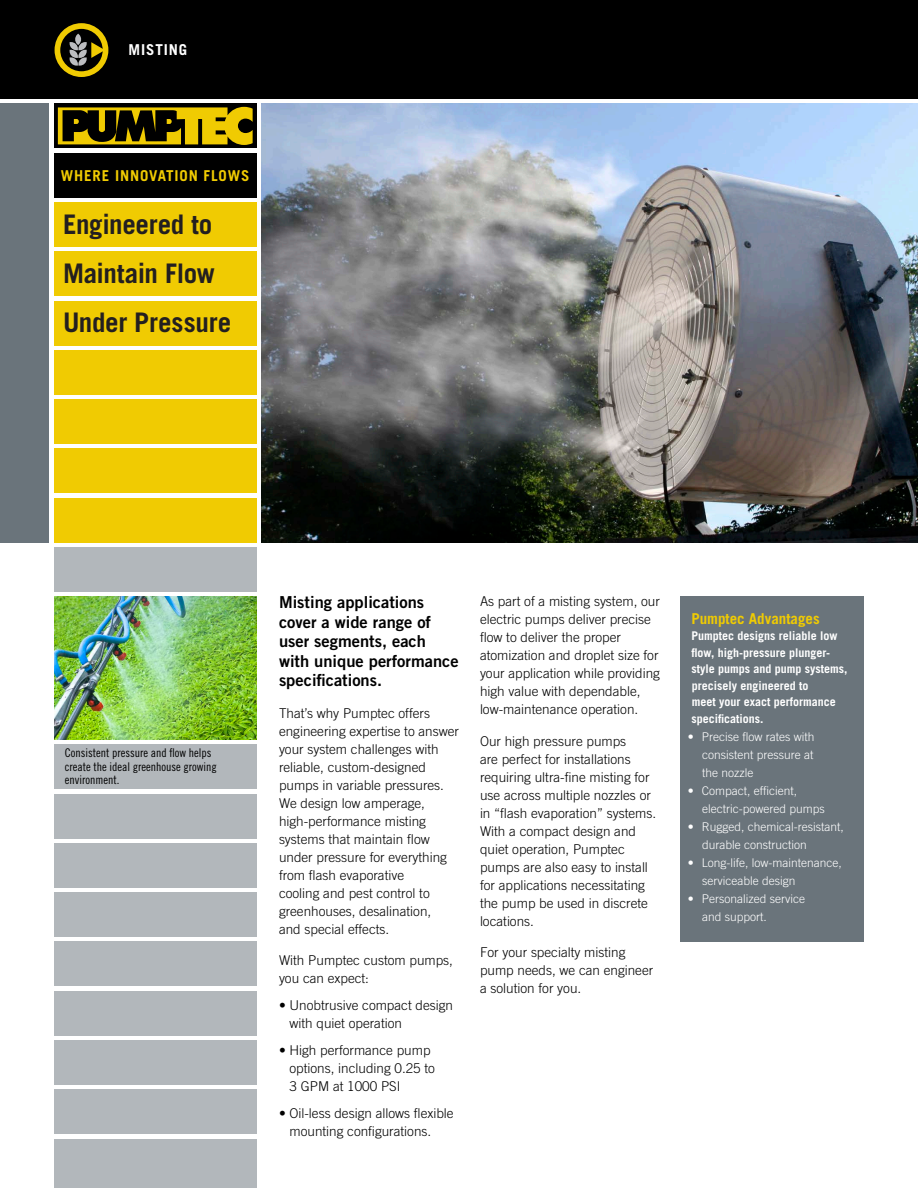
<style>
.page{position:relative;width:918px;height:1188px;background:#fff}
.page>*{position:absolute;margin:0;border:0;box-sizing:border-box;transform-origin:0 0}
.Headline_Stack{font:700 27px/49.3px "Trade Gothic LT Std";letter-spacing:-.01em;color:#231f20}
.Lead_in{font:16.5px/19.5px "Trade Gothic LT Std Bd 2";color:#000}
.t1{font:700 15px "Trade Gothic LT Std";letter-spacing:.055em;color:#f0cb02}
.t2{font:700 15px "Trade Gothic LT Std";letter-spacing:.01em;color:#f0cb02}
.t3{font:700 15px "Trade Gothic LT Std";letter-spacing:.06em;color:#fff}
.Body{font:300 13.5px/18px "Trade Gothic LT Std";color:#000}
.t4{font:300 12px/18px "Trade Gothic LT Std";color:#fff}
.t5{font:700 12px/16.5px "Trade Gothic LT Std";color:#fff}
.Left_Sidebar_Caption{font:12px/13.5px "Trade Gothic LT Std Cn 18";color:#000}
</style>
<div class="page">
<div style="left:0;top:0;width:918px;height:99px;background:#000"></div>
<div style="left:681px;top:596px;width:183px;height:346px;background:#6a747b"></div>
<div style="left:55px;top:23px;width:53px;height:54px;border:6px solid #f0cb02;border-radius:50%"></div>
<div style="left:54px;top:251px;width:202px;height:45px;background:#f0cb02"></div>
<div style="left:54px;top:104px;width:202px;height:44px;background:#000"></div>
<svg style="left:58px;top:107px;width:195px;height:38px"></svg>
<div style="left:54px;top:202px;width:202px;height:45px;background:#f0cb02"></div>
<div style="left:54px;top:350px;width:202px;height:45px;background:#f0cb02"></div>
<div style="left:54px;top:301px;width:202px;height:44px;background:#f0cb02"></div>
<div style="left:54px;top:449px;width:202px;height:44px;background:#f0cb02"></div>
<div style="left:54px;top:399px;width:202px;height:45px;background:#f0cb02"></div>
<div style="left:54px;top:498px;width:202px;height:45px;background:#f0cb02"></div>
<div style="left:54px;top:547px;width:202px;height:45px;background:#b2b7bb"></div>
<div style="left:54px;top:744px;width:202px;height:45px;background:#b2b7bb"></div>
<div style="left:54px;top:843px;width:202px;height:45px;background:#b2b7bb"></div>
<div style="left:54px;top:794px;width:202px;height:44px;background:#b2b7bb"></div>
<div style="left:54px;top:892px;width:202px;height:45px;background:#b2b7bb"></div>
<div style="left:54px;top:942px;width:202px;height:44px;background:#b2b7bb"></div>
<div style="left:54px;top:1040px;width:202px;height:45px;background:#b2b7bb"></div>
<div style="left:54px;top:991px;width:202px;height:45px;background:#b2b7bb"></div>
<div style="left:54px;top:1139px;width:202px;height:49px;background:#b2b7bb"></div>
<div style="left:54px;top:1089px;width:202px;height:45px;background:#b2b7bb"></div>
<div style="left:54px;top:153px;width:202px;height:45px;background:#000"></div>
<div style="left:0;top:104px;width:50px;height:439px;background:#6a747b"></div>
<svg style="left:70px;top:34px;width:35px;height:32px"></svg>
<img style="left:261px;top:104px;width:657px;height:439px">
<img style="left:54px;top:596px;width:202px;height:144px">
<p class="t3" style="left:128px;top:40px;width:60px">MISTING</p>
<p class="t1" style="left:61px;top:166px;width:190px">WHERE INNOVATION FLOWS</p>
<p class="Headline_Stack" style="left:63px;top:199px;width:170px">Engineered to<br>Maintain Flow<br>Under Pressure</p>
<p class="Left_Sidebar_Caption" style="left:65px;top:746px;width:153px">Consistent pressure and flow helps create the ideal greenhouse growing environment.</p>
<p class="Lead_in" style="left:279px;top:592px;width:181px">Misting applications cover a wide range of user segments, each with unique performance specifications.</p>
<p class="Body" style="left:279px;top:704px;width:182px">That’s why Pumptec offers engineering expertise to answer your system challenges with reliable, custom-designed pumps in variable pressures.<br>We design low amperage, high-performance misting systems that maintain flow under pressure for everything from flash evaporative<br>cooling and pest control to greenhouses, desalination,<br>and special effects.</p>
<p class="Body" style="left:279px;top:951px;width:176px">With Pumptec custom pumps, you can expect:</p>
<p class="Body" style="left:290px;top:996px;width:165px;text-indent:-10px">• Unobtrusive compact design with quiet operation</p>
<p class="Body" style="left:290px;top:1041px;width:147px;text-indent:-10px">• High performance pump options, including 0.25 to<br>3 GPM at 1000 PSI</p>
<p class="Body" style="left:290px;top:1104px;width:166px;text-indent:-10px">• Oil-less design allows flexible mounting configurations.</p>
<p class="Body" style="left:480px;top:592px;width:182px">As part of a misting system, our electric pumps deliver precise flow to deliver the proper atomization and droplet size for your application while providing high value with dependable, low-maintenance operation.</p>
<p class="Body" style="left:480px;top:732px;width:178px">Our high pressure pumps<br>are perfect for installations requiring ultra-fine misting for use across multiple nozzles or in “flash evaporation” systems.<br>With a compact design and quiet operation, Pumptec pumps are also easy to install for applications necessitating the pump be used in discrete locations.</p>
<p class="Body" style="left:480px;top:943px;width:175px">For your specialty misting pump needs, we can engineer a solution for you.</p>
<p class="t2" style="left:691px;top:609px;width:130px">Pumptec Advantages</p>
<p class="t5" style="left:692px;top:628px;width:157px">Pumptec designs reliable low flow, high-pressure plunger&shy;style pumps and pump systems, precisely engineered to<br>meet your exact performance specifications.</p>
<p class="t4" style="left:702px;top:727px;width:114px;text-align:justify;text-indent:-14px">• Precise flow rates with consistent pressure at the nozzle</p>
<p class="t4" style="left:702px;top:781px;width:124px;text-indent:-14px">• Compact, efficient, electric-powered pumps</p>
<p class="t4" style="left:702px;top:817px;width:143px;text-indent:-14px">• Rugged, chemical-resistant, durable construction</p>
<p class="t4" style="left:702px;top:853px;width:141px;text-indent:-14px">• Long-life, low-maintenance, serviceable design</p>
<p class="t4" style="left:702px;top:889px;width:105px;text-indent:-14px">• Personalized service and support.</p>
</div>
